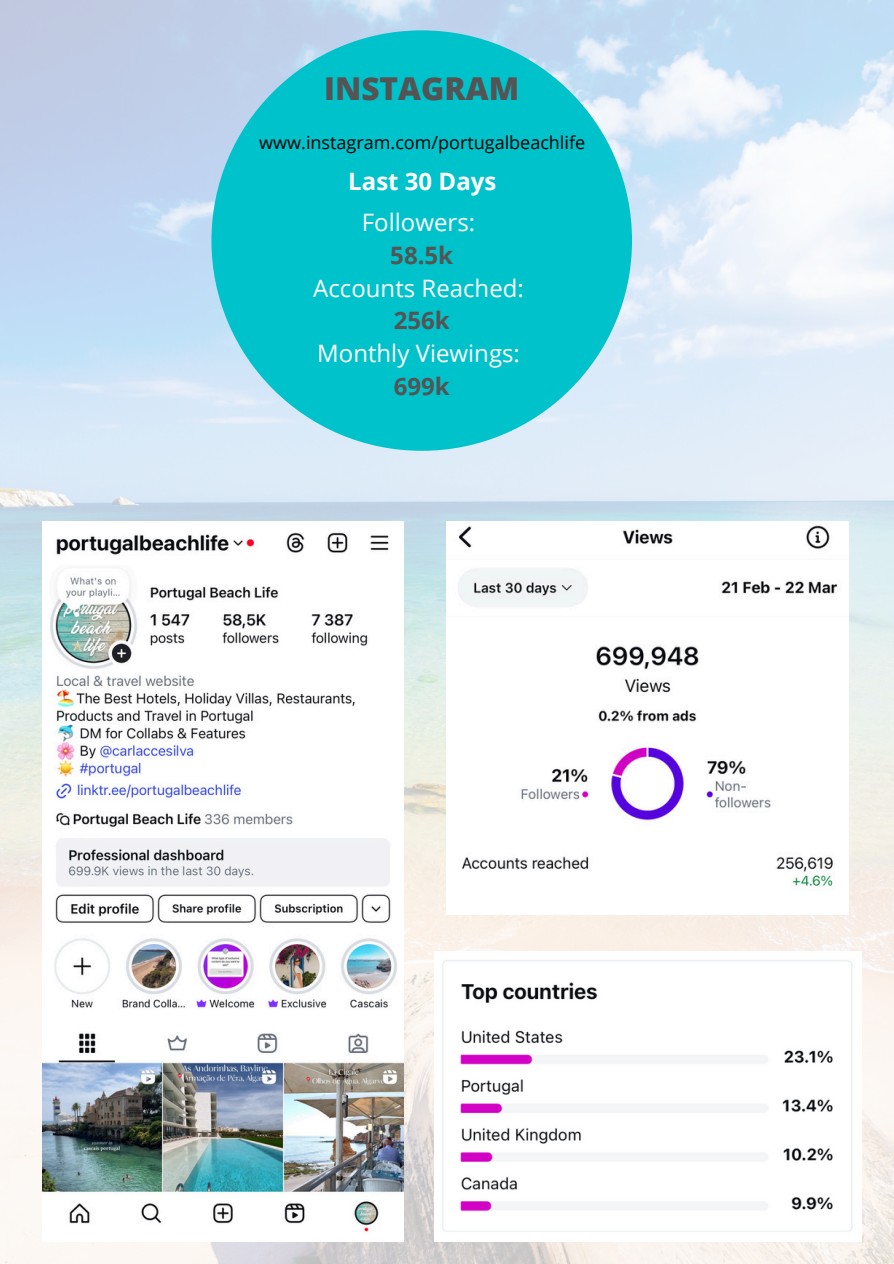
<style>
.page{position:relative;width:894px;height:1264px;background:#fff}
.page>*{position:absolute;margin:0;border:0;box-sizing:border-box;transform-origin:0 0}
.t1{font:800 31.5px "Open Sans";color:#545454}
.t2{font:24px/32.7px "Open Sans";color:#fff;text-align:center}
.t3{font:700 24px "Open Sans";color:#fefefe}
.t4{font:18px "Open Sans";color:#000}
.s1{font-weight:700;color:#545454}
</style>
<div class="page">
<img style="left:0;top:0;width:893px;height:1263px">
<div style="left:211px;top:30px;width:421px;height:421px;background:#00c2cb;border-radius:50%"></div>
<img style="left:42px;top:521px;width:361px;height:720px">
<img style="left:446px;top:521px;width:402px;height:393px">
<img style="left:434px;top:951px;width:426px;height:290px">
<h1 class="t1" style="left:324px;top:66px;width:196px">INSTAGRAM</h1>
<h3 class="t4" style="left:259px;top:130px;width:327px">www.instagram.com/portugalbeachlife</h3>
<h2 class="t3" style="left:348px;top:164px;width:150px">Last 30 Days</h2>
<p class="t2" style="left:313px;top:206px;width:212px">Followers:<br><span class="s1">58.5k<br></span>Accounts Reached:<br><span class="s1">256k<br></span>Monthly Viewings:<br><span class="s1">699k</span></p>
</div>
